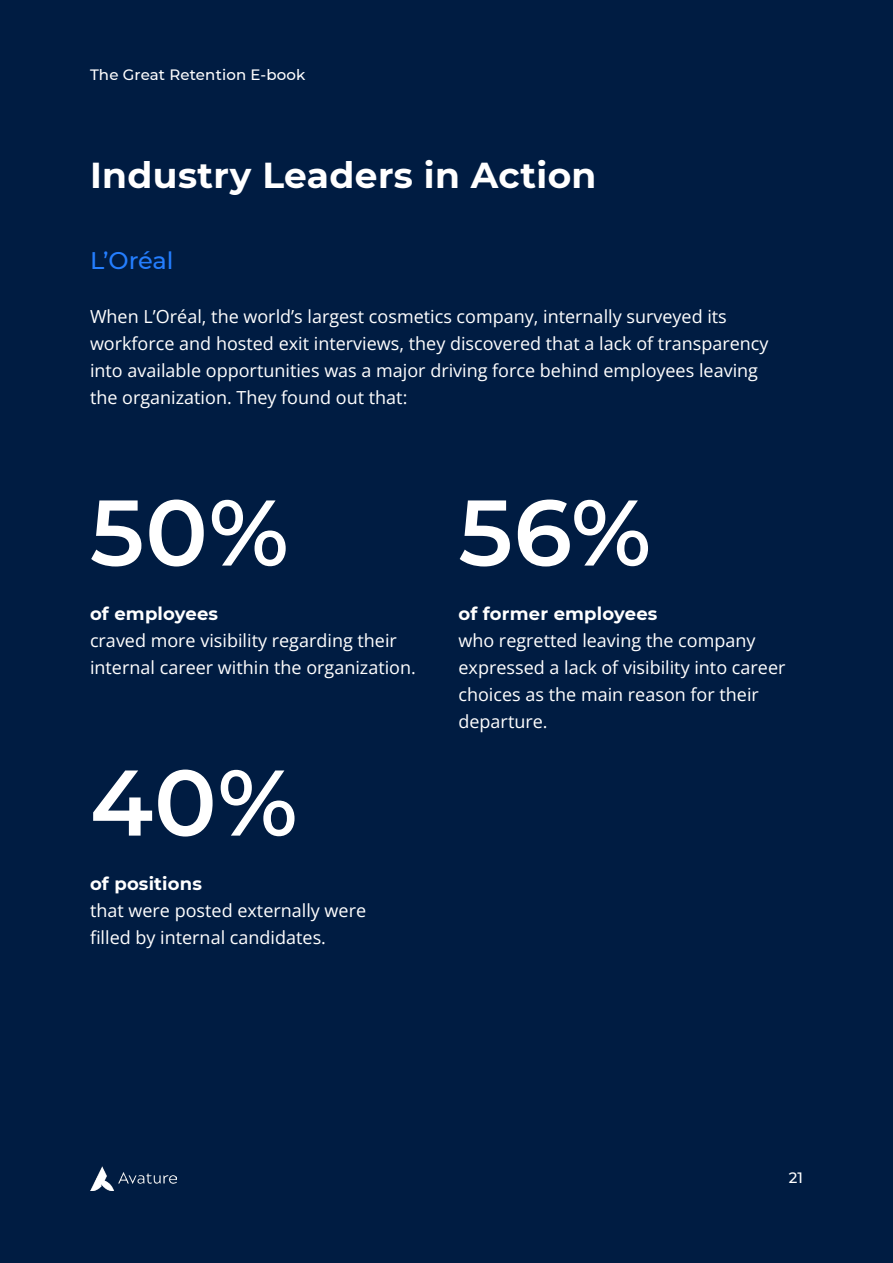
<style>
.page{position:relative;width:893px;height:1263px;background:#001c42}
.page>*{position:absolute;margin:0;border:0;box-sizing:border-box;transform-origin:0 0}
.t1{font:600 93px "Montserrat";color:#fff}
.H1_-_Title{font:700 36px "Montserrat";letter-spacing:.01em;color:#fff}
.H2_-_Subtitle{font:500 24px "Montserrat";letter-spacing:-.005em;color:#247eff}
.Baseline_Text{font:18px/27px "Open Sans";color:#fff}
.t2{font:500 15px "Montserrat";letter-spacing:.01em;color:#fff}
.s1{font-family:"Montserrat";font-weight:700}
</style>
<div class="page">
<img style="left:90px;top:1166px;width:86px;height:25px">
<p class="t2" style="left:90px;top:64px;width:217px">The Great Retention E-book</p>
<p class="H1_-_Title" style="left:90px;top:149px;width:508px">Industry Leaders in Action</p>
<p class="H2_-_Subtitle" style="left:90px;top:243px;width:85px">L’Oréal</p>
<p class="Baseline_Text" style="left:90px;top:302px;width:680px">When L’Oréal, the world’s largest cosmetics company, internally surveyed its workforce and hosted exit interviews, they discovered that a lack of transparency into available opportunities was a major driving force behind employees leaving the organization. They found out that:</p>
<p class="t1" style="left:90px;top:467px;width:200px">50%</p>
<p class="Baseline_Text" style="left:90px;top:599px;width:327px"><span class="s1">of employees<br></span>craved more visibility regarding their internal career within the organization.</p>
<p class="t1" style="left:90px;top:737px;width:209px">40%</p>
<p class="Baseline_Text" style="left:90px;top:869px;width:278px"><span class="s1">of positions<br></span>that were posted externally were filled by internal candidates.</p>
<p class="t1" style="left:458px;top:467px;width:194px">56%</p>
<p class="Baseline_Text" style="left:458px;top:599px;width:328px"><span class="s1">of former employees<br></span>who regretted leaving the company expressed a lack of visibility into career choices as the main reason for their departure.</p>
<p class="t2" style="left:789px;top:1168px;width:16px">21</p>
</div>
